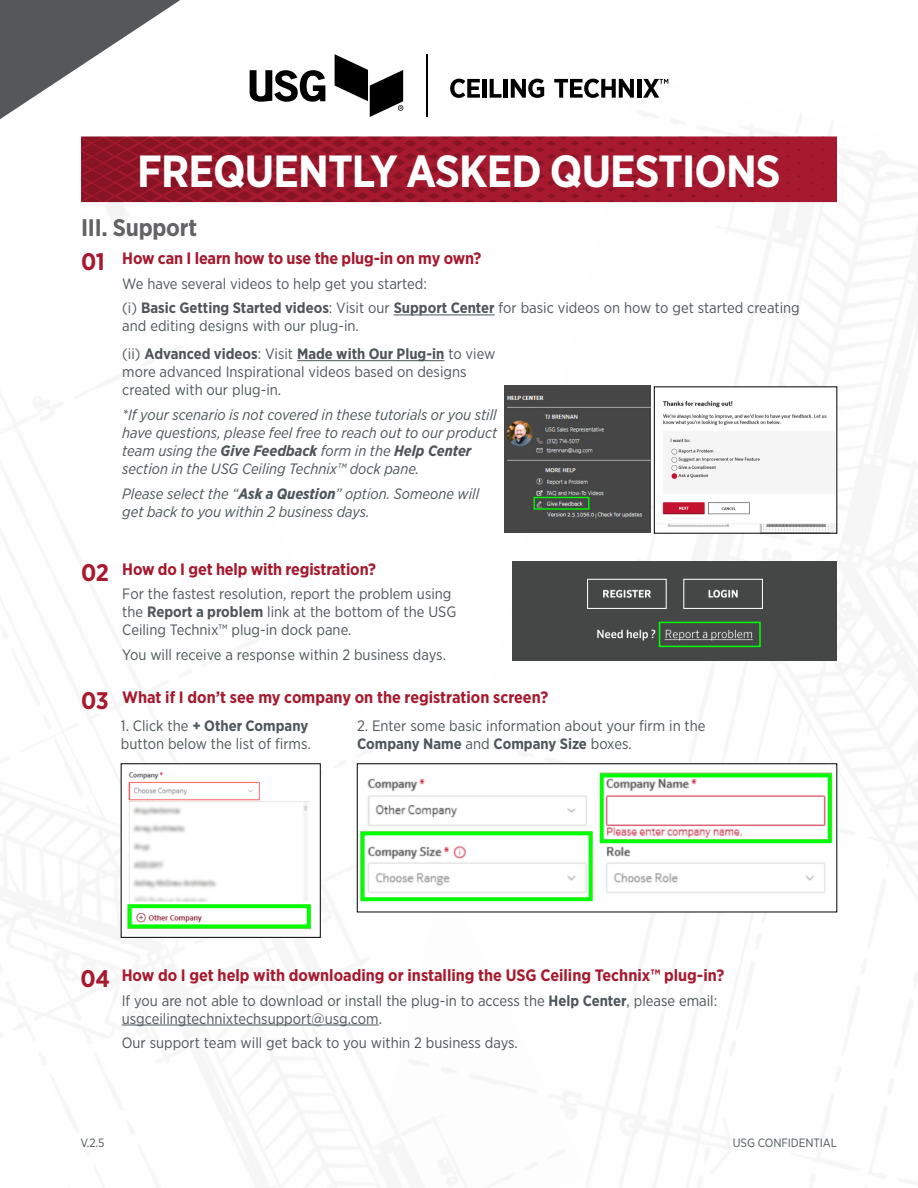
<style>
.page{position:relative;width:918px;height:1188px;background:#fff}
.page>*{position:absolute;margin:0;border:0;box-sizing:border-box;transform-origin:0 0}
.t1{font:700 45px "Gotham Narrow";letter-spacing:-.02em;color:#fff}
.t2{font:700 24px "Gotham Narrow";letter-spacing:-.01em;color:#636366}
.t3{font:700 24px "Gotham Narrow";color:#a6192e}
.t4{font:700 16.5px "Gotham Narrow";color:#a6192e}
.t5{font:15px/18px "Gotham Narrow";color:#4f5659}
.t6{font:italic 15px/18px "Gotham Narrow";color:#4f5659}
.t7{font:12px "Gotham Narrow";letter-spacing:-.01em;color:#4f5659}
.s1{font-weight:700}
.s2{font-size:24px}
</style>
<div class="page">
<img style="left:358px;top:73px;width:530px;height:1084px">
<div style="left:81px;top:136px;width:756px;height:66px;background:#a6192e"></div>
<svg style="left:81px;top:136px;width:615px;height:66px"></svg>
<svg style="left:702px;top:136px;width:18px;height:66px"></svg>
<svg style="left:0;top:0;width:180px;height:119px"></svg>
<svg style="left:250px;top:70px;width:75px;height:32px"></svg>
<svg style="left:335px;top:54px;width:68px;height:63px"></svg>
<svg style="left:450px;top:79px;width:30px;height:19px"></svg>
<hr style="left:482px;top:79px;width:4px;height:19px;background:#000">
<svg style="left:490px;top:79px;width:12px;height:19px"></svg>
<hr style="left:504px;top:79px;width:4px;height:19px;background:#000">
<svg style="left:511px;top:79px;width:33px;height:19px"></svg>
<svg style="left:554px;top:79px;width:80px;height:19px"></svg>
<hr style="left:637px;top:79px;width:4px;height:19px;background:#000">
<svg style="left:643px;top:79px;width:25px;height:19px"></svg>
<hr style="left:427px;top:54px;width:1px;height:63px;background:#000">
<img style="left:512px;top:561px;width:325px;height:99px">
<div style="left:659px;top:622px;width:102px;height:25px;border:2px solid #0f0"></div>
<img style="left:656px;top:389px;width:179px;height:142px">
<hr style="left:394px;top:315px;width:101px;height:1px;background:#4f5659">
<hr style="left:297px;top:360px;width:147px;height:1px;background:#4f5659">
<img style="left:504px;top:386px;width:146px;height:146px">
<div style="left:534px;top:497px;width:55px;height:13px;border:1px solid #0f0"></div>
<img style="left:127px;top:772px;width:185px;height:158px">
<div style="left:128px;top:904px;width:183px;height:24px;border:4px solid #0f0"></div>
<img style="left:359px;top:766px;width:476px;height:144px">
<div style="left:361px;top:832px;width:231px;height:69px;border:4px solid #0f0"></div>
<div style="left:600px;top:774px;width:231px;height:69px;border:4px solid #0f0"></div>
<hr style="left:122px;top:1025px;width:257px;height:1px;background:#4f5659">
<h1 class="t1" style="left:137px;top:143px;width:645px">FREQUENTLY ASKED QUESTIONS</h1>
<h2 class="t2" style="left:81px;top:212px;width:118px">III. Support</h2>
<h2 class="t3" style="left:81px;top:246px;width:25px">01</h2>
<p class="t4" style="left:122px;top:248px;width:361px">How can I learn how to use the plug-in on my own?</p>
<p class="t5" style="left:122px;top:271px;width:679px;line-height:24.8px">We have several videos to help get you started:<br>(i) <span class="s1">Basic Getting Started videos</span>: Visit our <span class="s1">Support Center</span> for basic videos on how to get started creating</p>
<p class="t5" style="left:122px;top:312px;width:375px;line-height:27.8px">and editing designs with our plug-in.<br>(ii) <span class="s1">Advanced videos</span>: Visit <span class="s1">Made with Our Plug-in</span> to view</p>
<p class="t5" style="left:122px;top:363px;width:346px">more advanced Inspirational videos based on designs created with our plug-in.</p>
<p class="t6" style="left:122px;top:405px;width:377px">*If your scenario is not covered in these tutorials or you still have questions, please feel free to reach out to our product team using the <span class="s1">Give Feedback</span> form in the <span class="s1">Help Center </span>section in the USG Ceiling Technix™ dock pane.</p>
<p class="t6" style="left:122px;top:484px;width:358px">Please select the “<span class="s1">Ask a Question</span>” option. Someone will get back to you within 2 business days.</p>
<h2 class="t3" style="left:81px;top:557px;width:29px">02</h2>
<h2 class="t3" style="left:81px;top:686px;width:29px">03</h2>
<p class="t4" style="left:122px;top:558px;width:255px">How do I get help with registration?</p>
<p class="t5" style="left:122px;top:585px;width:336px">For the fastest resolution, report the problem using the <span class="s1">Report a problem</span> link at the bottom of the USG<br>Ceiling Technix™ plug-in dock pane.</p>
<p class="t5" style="left:122px;top:646px;width:325px">You will receive a response within 2 business days.</p>
<p class="t4" style="left:122px;top:687px;width:427px">What if I don’t see my company on the registration screen?</p>
<p class="t5" style="left:121px;top:716px;width:191px">1. Click the <span class="s1">+ Other Company </span>button below the list of firms.</p>
<p class="t5" style="left:357px;top:716px;width:350px">2. Enter some basic information about your firm in the<br><span class="s1">Company Name</span> and <span class="s1">Company Size</span> boxes.</p>
<p class="t4" style="left:80px;top:964px;width:645px"><span class="s2">04</span> How do I get help with downloading or installing the USG Ceiling Technix™ plug-in?</p>
<p class="t5" style="left:122px;top:991px;width:597px">If you are not able to download or install the plug-in to access the <span class="s1">Help Center</span>, please email: usgceilingtechnixtechsupport@usg.com.</p>
<p class="t5" style="left:122px;top:1034px;width:398px">Our support team will get back to you within 2 business days.</p>
<p class="t7" style="left:80px;top:1135px;width:25px">V.2.5</p>
<p class="t7" style="left:733px;top:1135px;width:106px">USG CONFIDENTIAL</p>
</div>
